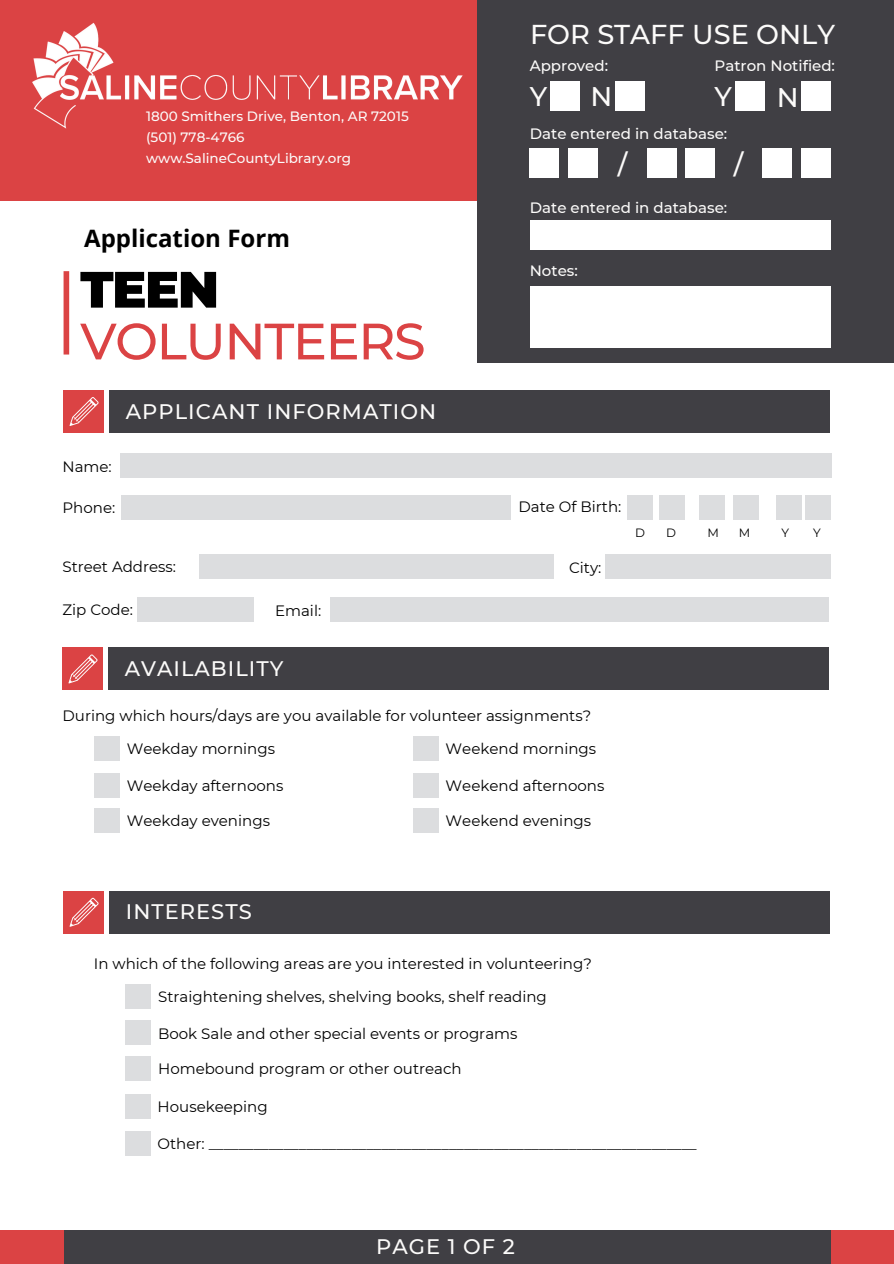
<style>
.page{position:relative;width:894px;height:1264px;background:#fff}
.page>*{position:absolute;margin:0;border:0;box-sizing:border-box;transform-origin:0 0}
.t1{font:500 51px "Montserrat";letter-spacing:-.03em;color:#db4344}
.t2{font:900 51px "Montserrat";color:#000}
.t3{font:500 27.3px "Montserrat";color:#fcfbfa}
.t4{font:500 26.85px "Montserrat";color:#fcfbfa}
.t5{font:700 24px "Open Sans";color:#000}
.t6{font:500 21px "Montserrat";letter-spacing:.05em;color:#fcfbfa}
.t7{font:15px "Montserrat";color:#000}
.t8{font:500 15px "Montserrat";color:#fcfbfa}
.t9{font:500 13.5px "Montserrat";color:#fcfbfa}
.t10{font:12px "Montserrat";color:#000}
</style>
<div class="page">
<div style="left:0;top:0;width:482px;height:200px;background:#db4344"></div>
<div style="left:477px;top:0;width:416px;height:362px;background:#403f44"></div>
<div style="left:529px;top:286px;width:301px;height:62px;background:#fff"></div>
<div style="left:529px;top:148px;width:30px;height:30px;background:#fff"></div>
<div style="left:550px;top:81px;width:29px;height:29px;background:#fff"></div>
<div style="left:568px;top:148px;width:29px;height:30px;background:#fff"></div>
<div style="left:615px;top:81px;width:29px;height:29px;background:#fff"></div>
<div style="left:646px;top:148px;width:30px;height:30px;background:#fff"></div>
<div style="left:684px;top:148px;width:30px;height:30px;background:#fff"></div>
<div style="left:762px;top:148px;width:29px;height:30px;background:#fff"></div>
<div style="left:801px;top:148px;width:29px;height:30px;background:#fff"></div>
<div style="left:64px;top:1229px;width:766px;height:34px;background:#403f44"></div>
<div style="left:0;top:1229px;width:64px;height:34px;background:#db4344"></div>
<div style="left:830px;top:1229px;width:63px;height:34px;background:#db4344"></div>
<div style="left:120px;top:453px;width:711px;height:25px;background:#dcdddf"></div>
<div style="left:199px;top:554px;width:354px;height:25px;background:#dcdddf"></div>
<div style="left:605px;top:554px;width:225px;height:25px;background:#dcdddf"></div>
<div style="left:121px;top:495px;width:389px;height:24px;background:#dcdddf"></div>
<div style="left:137px;top:597px;width:116px;height:25px;background:#dcdddf"></div>
<div style="left:627px;top:495px;width:26px;height:24px;background:#dcdddf"></div>
<div style="left:659px;top:495px;width:26px;height:24px;background:#dcdddf"></div>
<div style="left:699px;top:495px;width:26px;height:24px;background:#dcdddf"></div>
<div style="left:733px;top:495px;width:25px;height:24px;background:#dcdddf"></div>
<div style="left:805px;top:495px;width:26px;height:24px;background:#dcdddf"></div>
<div style="left:775px;top:495px;width:26px;height:24px;background:#dcdddf"></div>
<div style="left:64px;top:271px;width:5px;height:83px;background:#db4344"></div>
<div style="left:64px;top:390px;width:40px;height:43px;background:#db4344"></div>
<div style="left:109px;top:390px;width:721px;height:43px;background:#403f44"></div>
<svg style="left:69px;top:397px;width:30px;height:29px"></svg>
<div style="left:64px;top:890px;width:40px;height:43px;background:#db4344"></div>
<div style="left:109px;top:890px;width:721px;height:43px;background:#403f44"></div>
<svg style="left:69px;top:897px;width:30px;height:29px"></svg>
<img style="left:32px;top:22px;width:431px;height:107px">
<div style="left:735px;top:82px;width:29px;height:29px;background:#fff"></div>
<div style="left:801px;top:82px;width:29px;height:29px;background:#fff"></div>
<div style="left:94px;top:736px;width:26px;height:24px;background:#dcdddf"></div>
<div style="left:94px;top:772px;width:26px;height:25px;background:#dcdddf"></div>
<div style="left:94px;top:808px;width:26px;height:25px;background:#dcdddf"></div>
<div style="left:412px;top:736px;width:26px;height:24px;background:#dcdddf"></div>
<div style="left:412px;top:772px;width:26px;height:25px;background:#dcdddf"></div>
<div style="left:412px;top:808px;width:26px;height:25px;background:#dcdddf"></div>
<div style="left:530px;top:220px;width:300px;height:29px;background:#fff"></div>
<div style="left:62px;top:647px;width:41px;height:43px;background:#db4344"></div>
<div style="left:108px;top:647px;width:721px;height:43px;background:#403f44"></div>
<svg style="left:68px;top:654px;width:30px;height:29px"></svg>
<div style="left:125px;top:983px;width:26px;height:25px;background:#dcdddf"></div>
<div style="left:125px;top:1020px;width:26px;height:25px;background:#dcdddf"></div>
<div style="left:125px;top:1056px;width:26px;height:24px;background:#dcdddf"></div>
<div style="left:125px;top:1094px;width:26px;height:24px;background:#dcdddf"></div>
<div style="left:125px;top:1130px;width:26px;height:25px;background:#dcdddf"></div>
<div style="left:330px;top:597px;width:499px;height:25px;background:#dcdddf"></div>
<p class="t3" style="left:530px;top:17px;width:306px">FOR STAFF USE ONLY</p>
<p class="t9" style="left:146px;top:108px;width:264px">1800 Smithers Drive, Benton, AR 72015</p>
<p class="t9" style="left:146px;top:129px;width:100px">(501) 778-4766</p>
<p class="t9" style="left:146px;top:150px;width:207px">www.SalineCountyLibrary.org</p>
<p class="t5" style="left:84px;top:222px;width:207px">Application Form</p>
<p class="t2" style="left:80px;top:258px;width:140px">TEEN</p>
<p class="t1" style="left:80px;top:310px;width:347px">VOLUNTEERS</p>
<p class="t6" style="left:126px;top:398px;width:312px">APPLICANT INFORMATION</p>
<p class="t7" style="left:62px;top:457px;width:51px">Name:</p>
<p class="t8" style="left:529px;top:57px;width:80px">Approved:</p>
<p class="t4" style="left:529px;top:80px;width:19px">Y</p>
<p class="t4" style="left:590px;top:80px;width:23px">N</p>
<p class="t8" style="left:714px;top:57px;width:122px">Patron Notified:</p>
<p class="t4" style="left:714px;top:80px;width:19px">Y</p>
<p class="t4" style="left:776px;top:81px;width:23px">N</p>
<p class="t8" style="left:529px;top:124px;width:199px">Date entered in database:</p>
<p class="t4" style="left:617px;top:148px;width:11px">/</p>
<p class="t4" style="left:733px;top:148px;width:11px">/</p>
<p class="t8" style="left:529px;top:198px;width:199px">Date entered in database:</p>
<p class="t8" style="left:529px;top:262px;width:50px">Notes:</p>
<p class="t7" style="left:62px;top:498px;width:54px">Phone:</p>
<p class="t7" style="left:518px;top:498px;width:104px">Date Of Birth:</p>
<p class="t7" style="left:62px;top:558px;width:115px">Street Address:</p>
<p class="t7" style="left:569px;top:558px;width:34px">City:</p>
<p class="t7" style="left:62px;top:601px;width:72px">Zip Code:</p>
<p class="t7" style="left:275px;top:601px;width:48px">Email:</p>
<p class="t10" style="left:635px;top:525px;width:11px">D</p>
<p class="t10" style="left:665px;top:525px;width:11px">D</p>
<p class="t10" style="left:707px;top:525px;width:13px">M</p>
<p class="t10" style="left:738px;top:525px;width:13px">M</p>
<p class="t10" style="left:781px;top:525px;width:9px">Y</p>
<p class="t10" style="left:813px;top:525px;width:9px">Y</p>
<p class="t6" style="left:125px;top:655px;width:160px">AVAILABILITY</p>
<p class="t7" style="left:62px;top:706px;width:530px">During which hours/days are you available for volunteer assignments?</p>
<p class="t7" style="left:127px;top:739px;width:150px">Weekday mornings</p>
<p class="t7" style="left:127px;top:776px;width:158px">Weekday afternoons</p>
<p class="t7" style="left:127px;top:811px;width:145px">Weekday evenings</p>
<p class="t7" style="left:445px;top:739px;width:152px">Weekend mornings</p>
<p class="t7" style="left:445px;top:776px;width:160px">Weekend afternoons</p>
<p class="t7" style="left:445px;top:811px;width:147px">Weekend evenings</p>
<p class="t6" style="left:126px;top:899px;width:127px">INTERESTS</p>
<p class="t7" style="left:94px;top:954px;width:499px">In which of the following areas are you interested in volunteering?</p>
<p class="t7" style="left:158px;top:987px;width:390px">Straightening shelves, shelving books, shelf reading</p>
<p class="t7" style="left:158px;top:1024px;width:361px">Book Sale and other special events or programs</p>
<p class="t7" style="left:158px;top:1059px;width:305px">Homebound program or other outreach</p>
<p class="t7" style="left:157px;top:1097px;width:111px">Housekeeping</p>
<p class="t7" style="left:157px;top:1134px;width:540px">Other: _________________________________________________________________</p>
<p class="t6" style="left:376px;top:1234px;width:140px">PAGE 1 OF 2</p>
</div>
